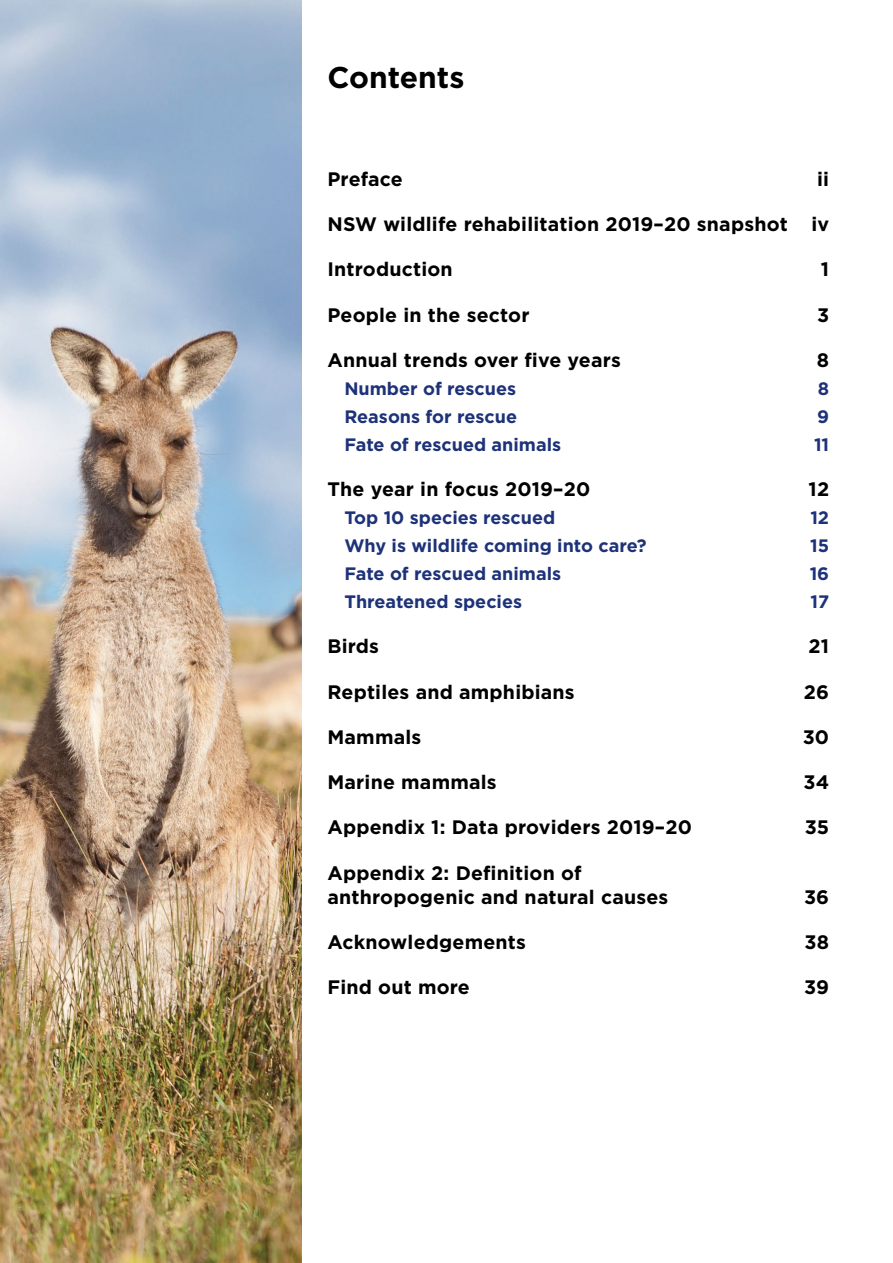
<style>
.page{position:relative;width:893px;height:1263px;background:#fff}
.page>*{position:absolute;margin:0;border:0;box-sizing:border-box;transform-origin:0 0}
.Heading_1{font:700 30px "Gotham";color:#000}
.TOC_Level_1{font:700 19.5px/24px "Gotham";letter-spacing:.01em;color:#000}
.TOC_Level_2{font:700 18px "Gotham";color:#1d3278}
</style>
<div class="page">
<img style="left:0;top:0;width:302px;height:1263px">
<p class="Heading_1" style="left:327px;top:57px;width:139px">Contents</p>
<p class="TOC_Level_1" style="left:327px;top:167px;width:77px">Preface</p>
<p class="TOC_Level_1" style="left:817px;top:167px;width:13px">ii</p>
<p class="TOC_Level_1" style="left:327px;top:212px;width:503px">NSW wildlife rehabilitation 2019–20 snapshot iv</p>
<p class="TOC_Level_1" style="left:327px;top:257px;width:127px">Introduction</p>
<p class="TOC_Level_1" style="left:821px;top:257px;width:10px">1</p>
<p class="TOC_Level_1" style="left:327px;top:302px;width:204px">People in the sector</p>
<p class="TOC_Level_1" style="left:817px;top:302px;width:14px">3</p>
<p class="TOC_Level_1" style="left:327px;top:348px;width:295px">Annual trends over five years</p>
<p class="TOC_Level_1" style="left:817px;top:348px;width:14px">8</p>
<p class="TOC_Level_2" style="left:344px;top:376px;width:173px">Number of rescues</p>
<p class="TOC_Level_2" style="left:818px;top:376px;width:13px">8</p>
<p class="TOC_Level_2" style="left:344px;top:404px;width:174px">Reasons for rescue</p>
<p class="TOC_Level_2" style="left:817px;top:404px;width:13px">9</p>
<p class="TOC_Level_2" style="left:344px;top:432px;width:218px">Fate of rescued animals</p>
<p class="TOC_Level_2" style="left:814px;top:432px;width:17px">11</p>
<p class="TOC_Level_1" style="left:327px;top:477px;width:264px">The year in focus 2019–20</p>
<p class="TOC_Level_1" style="left:809px;top:477px;width:22px">12</p>
<p class="TOC_Level_2" style="left:344px;top:506px;width:212px">Top 10 species rescued</p>
<p class="TOC_Level_2" style="left:810px;top:506px;width:20px">12</p>
<p class="TOC_Level_2" style="left:344px;top:534px;width:304px">Why is wildlife coming into care?</p>
<p class="TOC_Level_2" style="left:810px;top:534px;width:20px">15</p>
<p class="TOC_Level_2" style="left:344px;top:562px;width:218px">Fate of rescued animals</p>
<p class="TOC_Level_2" style="left:810px;top:562px;width:21px">16</p>
<p class="TOC_Level_2" style="left:344px;top:590px;width:179px">Threatened species</p>
<p class="TOC_Level_2" style="left:810px;top:590px;width:20px">17</p>
<p class="TOC_Level_1" style="left:327px;top:634px;width:53px">Birds</p>
<p class="TOC_Level_1" style="left:809px;top:634px;width:22px">21</p>
<p class="TOC_Level_1" style="left:327px;top:680px;width:249px">Reptiles and amphibians</p>
<p class="TOC_Level_1" style="left:804px;top:680px;width:27px">26</p>
<p class="TOC_Level_1" style="left:327px;top:725px;width:95px">Mammals</p>
<p class="TOC_Level_1" style="left:803px;top:725px;width:28px">30</p>
<p class="TOC_Level_1" style="left:327px;top:770px;width:171px">Marine mammals</p>
<p class="TOC_Level_1" style="left:803px;top:770px;width:27px">34</p>
<p class="TOC_Level_1" style="left:327px;top:815px;width:366px">Appendix 1: Data providers 2019–20</p>
<p class="TOC_Level_1" style="left:805px;top:815px;width:26px">35</p>
<p class="TOC_Level_1" style="left:327px;top:861px;width:342px">Appendix 2: Definition of anthropogenic and natural causes</p>
<p class="TOC_Level_1" style="left:804px;top:885px;width:27px">36</p>
<p class="TOC_Level_1" style="left:327px;top:930px;width:200px">Acknowledgements</p>
<p class="TOC_Level_1" style="left:805px;top:930px;width:26px">38</p>
<p class="TOC_Level_1" style="left:327px;top:975px;width:144px">Find out more</p>
<p class="TOC_Level_1" style="left:804px;top:975px;width:27px">39</p>
</div>
